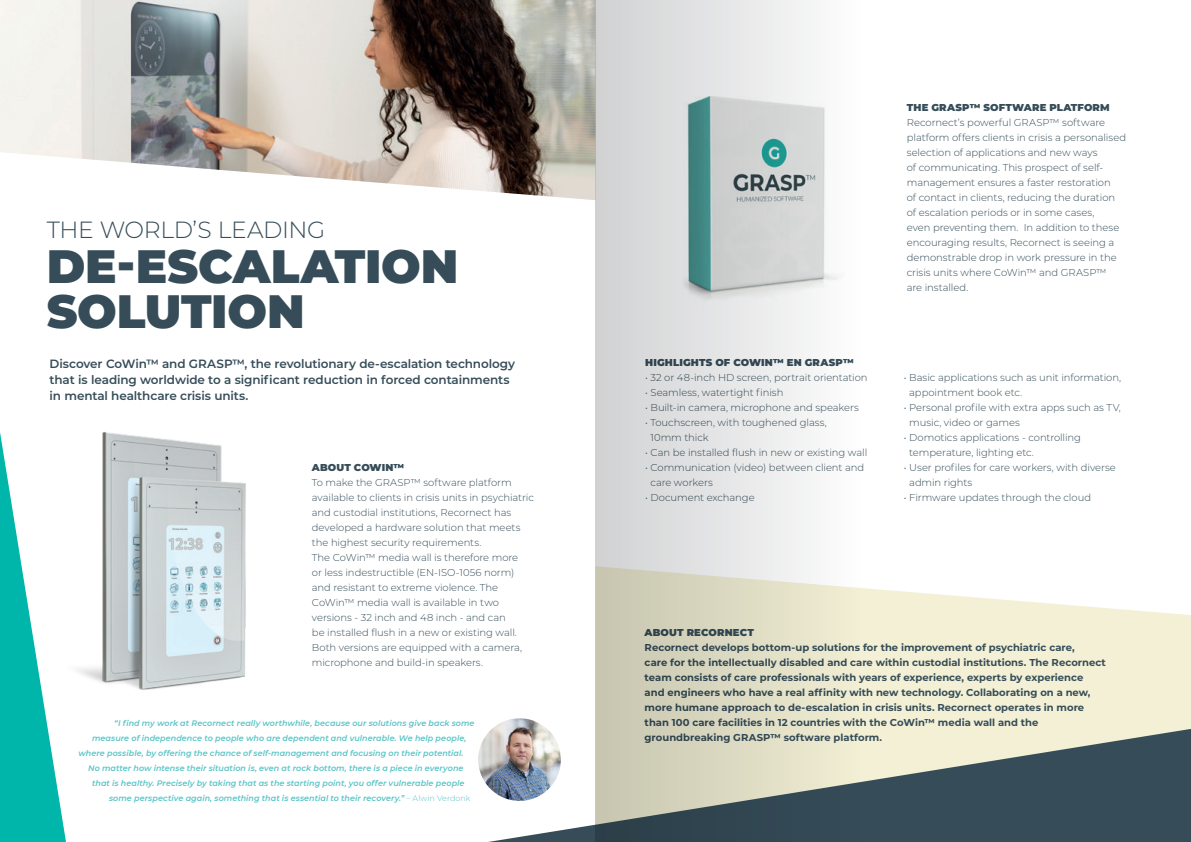
<style>
.page{position:relative;width:1191px;height:842px;background:#fff}
.page>*{position:absolute;margin:0;border:0;box-sizing:border-box;transform-origin:0 0}
.t1{font:900 46.8px/45px "Montserrat";letter-spacing:-.005em;color:#364d59}
.t2{font:300 23.4px "Montserrat";letter-spacing:-.015em;color:#364d59}
.t3{font:600 12px/16px "Montserrat";letter-spacing:-.01em;color:#364d59}
.t4{font:300 10px/15px "Montserrat";letter-spacing:-.005em;color:#364d59}
.t5{font:700 10px/15px "Montserrat";color:#364d59}
.t6{font:900 10px "Montserrat";letter-spacing:.015em;color:#364d59}
.t7{font:italic 600 8px "Montserrat";letter-spacing:.005em;color:#59c4c6}
.s1{font-weight:300;font-style:normal}
</style>
<div class="page">
<img style="left:0;top:0;width:595px;height:200px">
<svg style="left:979px;top:597px;width:212px;height:132px;background:#f3f1d7"></svg>
<svg style="left:488px;top:729px;width:703px;height:113px;fill:#364d59"></svg>
<svg style="left:0;top:432px;width:66px;height:410px"></svg>
<img style="left:51px;top:432px;width:195px;height:268px">
<img style="left:478px;top:718px;width:83px;height:83px;border-radius:41px">
<svg style="left:595px;top:0;width:384px;height:842px"></svg>
<h2 class="t2" style="left:47px;top:214px;width:280px">THE WORLD’S LEADING</h2>
<h1 class="t1" style="left:47px;top:241px;width:413px">DE-ESCALATION<br>SOLUTION</h1>
<p class="t3" style="left:50px;top:355px;width:467px">Discover CoWin™ and GRASP™, the revolutionary de-escalation technology that is leading worldwide to a significant reduction in forced containments in mental healthcare crisis units.</p>
<p class="t6" style="left:312px;top:460px;width:94px">ABOUT COWIN™</p>
<p class="t4" style="left:312px;top:475px;width:224px">To make the GRASP™ software platform available to clients in crisis units in psychiatric and custodial institutions, Recornect has developed a hardware solution that meets the highest security requirements.<br>The CoWin™ media wall is therefore more<br>or less indestructible (EN-ISO-1056 norm) and resistant to extreme violence. The CoWin™ media wall is available in two versions - 32 inch and 48 inch - and can<br>be installed flush in a new or existing wall.<br>Both versions are equipped with a camera, microphone and build-in speakers.</p>
<p class="t7" style="left:114px;top:717px;width:362px">“I find my work at Recornect really worthwhile, because our solutions give back some</p>
<p class="t7" style="left:92px;top:732px;width:376px">measure of independence to people who are dependent and vulnerable. We help people,</p>
<p class="t7" style="left:78px;top:747px;width:386px">where possible, by offering the chance of self-management and focusing on their potential.</p>
<p class="t7" style="left:88px;top:762px;width:377px">No matter how intense their situation is, even at rock bottom, there is a piece in everyone</p>
<p class="t7" style="left:92px;top:777px;width:374px">that is healthy. Precisely by taking that as the starting point, you offer vulnerable people</p>
<p class="t7" style="left:109px;top:792px;width:363px">some perspective again, something that is essential to their recovery.” <span class="s1">– Alwin Verdonk</span></p>
<p class="t6" style="left:645px;top:355px;width:210px">HIGHLIGHTS OF COWIN™ EN GRASP™</p>
<p class="t4" style="left:645px;top:370px;width:224px">• 32 or 48-inch HD screen, portrait orientation</p>
<p class="t4" style="left:645px;top:385px;width:140px">• Seamless, watertight finish</p>
<p class="t4" style="left:645px;top:400px;width:215px">• Built-in camera, microphone and speakers</p>
<p class="t4" style="left:650px;top:415px;width:178px;text-indent:-5px">• Touchscreen, with toughened glass,<br>10mm thick</p>
<p class="t4" style="left:645px;top:445px;width:224px">• Can be installed flush in new or existing wall</p>
<p class="t4" style="left:650px;top:460px;width:215px;text-indent:-5px">• Communication (video) between client and care workers</p>
<p class="t4" style="left:645px;top:490px;width:111px">• Document exchange</p>
<p class="t6" style="left:906px;top:100px;width:204px">THE GRASP™ SOFTWARE PLATFORM</p>
<p class="t4" style="left:906px;top:115px;width:221px">Recornect’s powerful GRASP™ software platform offers clients in crisis a personalised selection of applications and new ways<br>of communicating. This prospect of self&shy;management ensures a faster restoration<br>of contact in clients, reducing the duration of escalation periods or in some cases,<br>even preventing them. In addition to these encouraging results, Recornect is seeing a demonstrable drop in work pressure in the crisis units where CoWin™ and GRASP™<br>are installed.</p>
<p class="t4" style="left:909px;top:370px;width:213px;text-indent:-5px">• Basic applications such as unit information, appointment book etc.</p>
<p class="t4" style="left:909px;top:400px;width:213px;text-indent:-5px">• Personal profile with extra apps such as TV, music, video or games</p>
<p class="t4" style="left:909px;top:430px;width:173px;text-indent:-5px">• Domotics applications - controlling temperature, lighting etc.</p>
<p class="t4" style="left:909px;top:460px;width:208px;text-indent:-5px">• User profiles for care workers, with diverse admin rights</p>
<p class="t4" style="left:904px;top:490px;width:189px">• Firmware updates through the cloud</p>
<p class="t6" style="left:644px;top:625px;width:111px">ABOUT RECORNECT</p>
<p class="t5" style="left:644px;top:639px;width:463px">Recornect develops bottom-up solutions for the improvement of psychiatric care,<br>care for the intellectually disabled and care within custodial institutions. The Recornect team consists of care professionals with years of experience, experts by experience<br>and engineers who have a real affinity with new technology. Collaborating on a new, more humane approach to de-escalation in crisis units. Recornect operates in more than 100 care facilities in 12 countries with the CoWin™ media wall and the groundbreaking GRASP™ software platform.</p>
</div>
